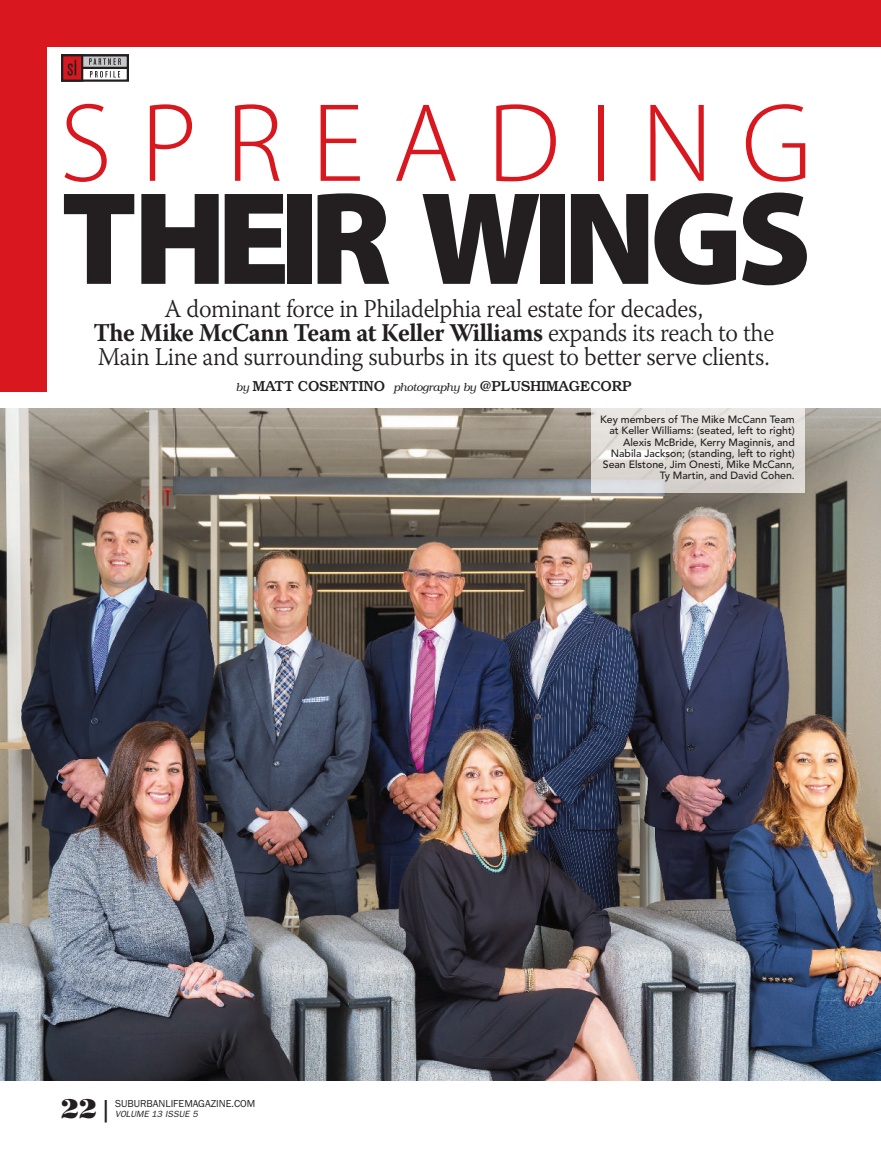
<style>
.page{position:relative;width:881px;height:1153px;background:#fff}
.page>*{position:absolute;margin:0;border:0;box-sizing:border-box;transform-origin:0 0}
.t1{font:900 133.2px "Myriad Pro";letter-spacing:-.07em;color:#231f20}
.t2{font:300 112.5px "Myriad Pro";letter-spacing:.255em;color:#d8171f}
.t3{font:27px "Bodoni Poster";color:#231f20}
.t4{font:300 25.5px/24px "Warnock Pro";letter-spacing:-.015em;color:#231f20;text-align:center;scale:.95 1}
.t5{font:500 14.55px "Bookman Std";letter-spacing:-.015em;color:#231f20}
.t6{font:500 10.5px/11.2px "Avenir";color:#231f20;text-align:right}
.t7{font:10.5px "Franklin Gothic";color:#231f20}
.t8{font:italic 9px "Franklin Gothic";letter-spacing:.005em;color:#231f20}
.s1{font-weight:700}
.s2{font-family:"Bookman";font-weight:300;font-style:italic;font-size:11.25px}
.s3{font-family:"Franklin Gothic"}
</style>
<div class="page">
<div style="left:61px;top:54px;width:68px;height:28px;border:2px solid #231f20"></div>
<div style="left:62px;top:55px;width:66px;height:13px;background:#c7c8ca"></div>
<div style="left:61px;top:54px;width:68px;height:15px;border:2px solid #231f20"></div>
<div style="left:61px;top:54px;width:22px;height:28px;border:2px solid #231f20"></div>
<svg style="left:63px;top:56px;width:18px;height:24px"></svg>
<svg style="left:90px;top:71px;width:30px;height:7px"></svg>
<svg style="left:89px;top:58px;width:32px;height:7px"></svg>
<img style="left:0;top:408px;width:880px;height:672px">
<img style="left:591px;top:408px;width:213px;height:84px">
<div style="left:0;top:0;width:880px;height:46px;background:#d8171f"></div>
<div style="left:0;top:0;width:46px;height:392px;background:#d8171f"></div>
<h2 class="t2" style="left:60px;top:101px;width:753px">SPREADING</h2>
<h1 class="t1" style="left:61px;top:189px;width:751px">THEIR WINGS</h1>
<h3 class="t4" style="left:93px;top:299px;width:717px">A dominant force in Philadelphia real estate for decades,<br><span class="s1">The Mike McCann Team at Keller Williams</span> expands its reach to the<br>Main Line and surrounding suburbs in its quest to better serve clients.</h3>
<h3 class="t5" style="left:236px;top:381px;width:397px"><span class="s2">by</span> MATT COSENTINO <span class="s2">photography by</span> @PLUSHIMAGECORP</h3>
<p class="t6" style="left:600px;top:415px;width:196px">Key members of The Mike McCann Team at Keller Williams: (seated, left to right)<br>Alexis McBride, Kerry Maginnis, and Nabila Jackson; (standing, left to right)<br>Sean Elstone, Jim Onesti, Mike McCann, Ty Martin, and David Cohen.</p>
<h3 class="t3" style="left:61px;top:1092px;width:53px">22<span class="s3">|</span></h3>
<p class="t7" style="left:115px;top:1096px;width:142px">SUBURBANLIFEMAGAZINE.COM</p>
<p class="t8" style="left:115px;top:1110px;width:84px">VOLUME 13 ISSUE 5</p>
</div>
